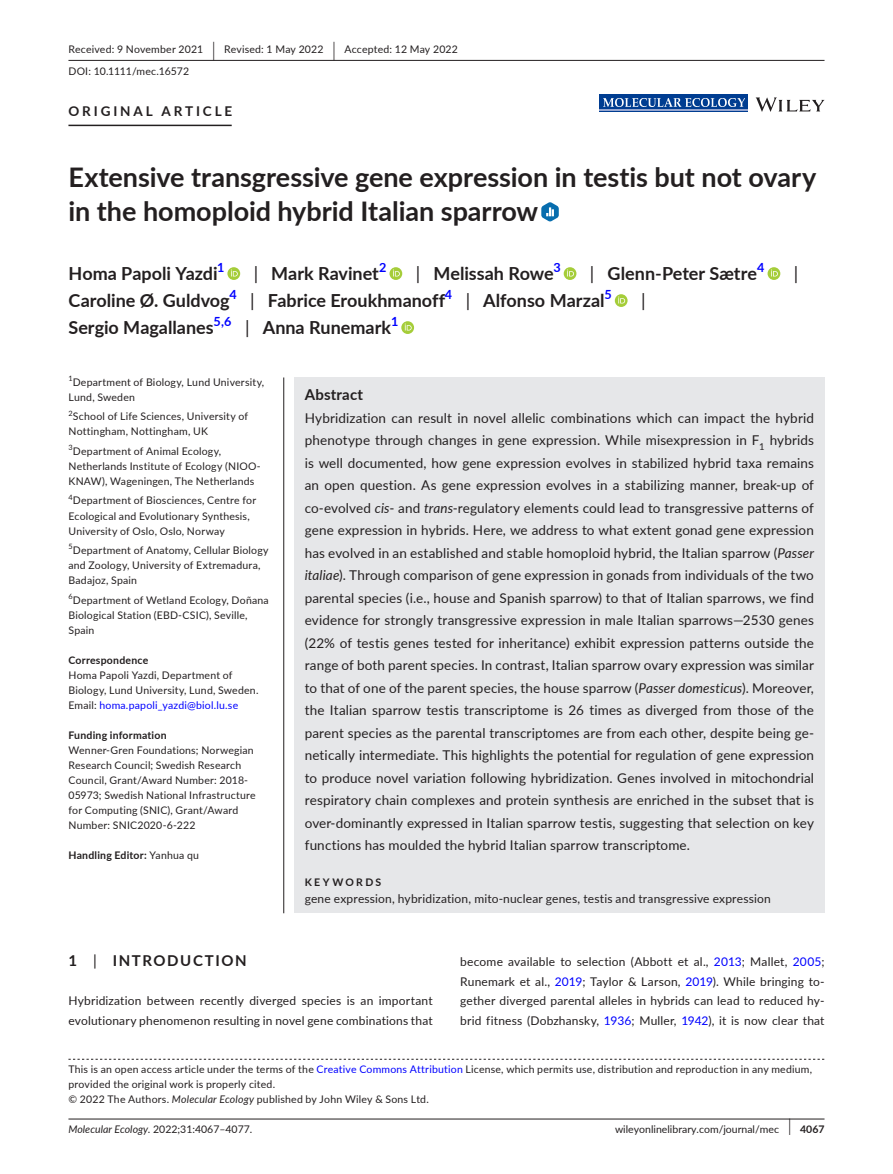
<style>
.page{position:relative;width:893px;height:1174px;background:#fff}
.page>*{position:absolute;margin:0;border:0;box-sizing:border-box;transform-origin:0 0}
.t1{font:700 27px/34.5px "Lato";letter-spacing:-.005em;color:#231f20}
.t2{font:700 18px "Lato";color:#231f20}
.t3{font:18px "Lato";color:#231f20}
.t4{font:700 15px "Lato";letter-spacing:.1em;color:#231f20}
.t5{font:700 15px "Lato";letter-spacing:.015em;color:#231f20}
.t6{font:13.5px/22.5px "Lato";letter-spacing:.01em;color:#231f20;text-align:justify}
.t7{font:700 13.5px "Lato";letter-spacing:.215em;color:#231f20}
.t8{font:700 12.6px "Lato";color:#00f}
.t9{font:12px/19.5px "Lato";letter-spacing:.015em;color:#231f20}
.t10{font:10.5px/15px "Lato";letter-spacing:.02em;color:#231f20}
.t11{font:10.5px "Lato";color:#231f20}
.t12{font:700 10.5px "Lato";letter-spacing:.02em;color:#231f20}
.t13{font:700 10.5px "Lato";letter-spacing:.22em;color:#231f20}
.t14{font:7.35px "Lato";color:#231f20}
.s1{font-size:19.65px}
.s2{font-weight:400}
.s3{color:#00f}
.s4{font-style:italic}
.s5{font-size:17.4px}
.s6{font-weight:700}
</style>
<div class="page">
<hr style="left:68px;top:1118px;width:756px;height:1px;background:#231f20">
<svg style="left:756px;top:97px;width:68px;height:15px"></svg>
<div style="left:599px;top:95px;width:149px;height:17px;background:#003d91"></div>
<img style="left:603px;top:98px;width:141px;height:9px">
<hr style="left:599px;top:109px;width:149px;height:2px;background:#96a6d0">
<hr style="left:68px;top:60px;width:756px;height:1px;background:#231f20">
<hr style="left:68px;top:125px;width:164px;height:1px;background:#231f20">
<svg style="left:541px;top:202px;width:18px;height:19px"></svg>
<svg style="left:227px;top:267px;width:13px;height:13px"></svg>
<svg style="left:231px;top:269px;width:7px;height:7px"></svg>
<svg style="left:389px;top:267px;width:13px;height:13px"></svg>
<svg style="left:393px;top:269px;width:7px;height:7px"></svg>
<svg style="left:564px;top:267px;width:12px;height:13px"></svg>
<svg style="left:567px;top:269px;width:7px;height:7px"></svg>
<svg style="left:768px;top:267px;width:12px;height:13px"></svg>
<svg style="left:771px;top:269px;width:7px;height:7px"></svg>
<svg style="left:615px;top:294px;width:13px;height:13px"></svg>
<svg style="left:618px;top:296px;width:7px;height:7px"></svg>
<svg style="left:401px;top:321px;width:13px;height:13px"></svg>
<svg style="left:405px;top:323px;width:7px;height:7px"></svg>
<div style="left:294px;top:377px;width:530px;height:536px;background:#e6e7e9"></div>
<hr style="left:283px;top:377px;width:1px;height:536px;background:#231f20">
<svg style="left:68px;top:1058px;width:756px;height:1px"></svg>
<p class="t10" style="left:68px;top:38px;width:391px;line-height:21.8px">Received: 9 November 2021 <span class="s1">|</span> Revised: 1 May 2022 <span class="s1">|</span> Accepted: 12 May 2022<br>DOI: 10.1111/mec.16572</p>
<p class="t7" style="left:68px;top:101px;width:165px">ORIGINAL ARTICLE</p>
<h1 class="t1" style="left:68px;top:159px;width:749px">Extensive transgressive gene expression in testis but not ovary in the homoploid hybrid Italian sparrow</h1>
<h2 class="t2" style="left:68px;top:260px;width:151px">Homa Papoli Yazdi</h2>
<p class="t8" style="left:217px;top:258px;width:9px">1</p>
<h2 class="t2" style="left:254px;top:260px;width:127px"><span class="s2">|</span> Mark Ravinet</h2>
<p class="t8" style="left:379px;top:258px;width:9px">2</p>
<h2 class="t2" style="left:416px;top:260px;width:139px"><span class="s2">|</span> Melissah Rowe</h2>
<p class="t8" style="left:553px;top:258px;width:9px">3</p>
<h2 class="t2" style="left:590px;top:260px;width:168px"><span class="s2">|</span> Glenn-Peter Sætre</h2>
<p class="t8" style="left:757px;top:258px;width:9px">4</p>
<h2 class="t3" style="left:794px;top:260px;width:6px">|</h2>
<h2 class="t2" style="left:68px;top:287px;width:163px">Caroline Ø. Guldvog</h2>
<p class="t8" style="left:229px;top:285px;width:9px">4</p>
<h2 class="t2" style="left:250px;top:287px;width:197px"><span class="s2">|</span> Fabrice Eroukhmanoff</h2>
<p class="t8" style="left:445px;top:285px;width:9px">4</p>
<h2 class="t2" style="left:466px;top:287px;width:140px"><span class="s2">|</span> Alfonso Marzal</h2>
<p class="t8" style="left:604px;top:285px;width:9px">5</p>
<h2 class="t3" style="left:641px;top:287px;width:6px">|</h2>
<h2 class="t2" style="left:68px;top:314px;width:147px">Sergio Magallanes</h2>
<p class="t8" style="left:214px;top:312px;width:19px">5,6</p>
<h2 class="t2" style="left:245px;top:314px;width:147px"><span class="s2">|</span> Anna Runemark</h2>
<p class="t8" style="left:391px;top:312px;width:9px">1</p>
<p class="t14" style="left:68px;top:373px;width:6px">1</p>
<p class="t10" style="left:68px;top:374px;width:197px;text-indent:4px">Department of Biology, Lund University,<br>Lund, Sweden</p>
<p class="t10" style="left:68px;top:409px;width:181px"><sup>2</sup>School of Life Sciences, University of<br>Nottingham, Nottingham, UK</p>
<p class="t10" style="left:68px;top:443px;width:194px"><sup>3</sup>Department of Animal Ecology,<br>Netherlands Institute of Ecology (NIOO-<br>KNAW), Wageningen, The Netherlands</p>
<p class="t10" style="left:68px;top:493px;width:189px"><sup>4</sup>Department of Biosciences, Centre for<br>Ecological and Evolutionary Synthesis,<br>University of Oslo, Oslo, Norway</p>
<p class="t10" style="left:68px;top:542px;width:202px"><sup>5</sup>Department of Anatomy, Cellular Biology and Zoology, University of Extremadura,<br>Badajoz, Spain</p>
<p class="t10" style="left:68px;top:592px;width:202px"><sup>6</sup>Department of Wetland Ecology, Doñana<br>Biological Station (EBD-CSIC), Seville,<br>Spain</p>
<p class="t12" style="left:68px;top:652px;width:81px">Correspondence</p>
<p class="t10" style="left:68px;top:667px;width:192px">Homa Papoli Yazdi, Department of<br>Biology, Lund University, Lund, Sweden.<br>Email: <span class="s3">homa.papoli_yazdi@biol.lu.se</span></p>
<p class="t12" style="left:68px;top:727px;width:100px">Funding information</p>
<p class="t10" style="left:68px;top:742px;width:189px">Wenner-Gren Foundations; Norwegian Research Council; Swedish Research Council, Grant/Award Number: 2018- 05973; Swedish National Infrastructure for Computing (SNIC), Grant/Award Number: SNIC2020-6-222</p>
<p class="t12" style="left:68px;top:847px;width:132px">Handling Editor: <span class="s2">Yanhua qu</span></p>
<p class="t5" style="left:305px;top:383px;width:60px">Abstract</p>
<p class="t6" style="left:305px;top:406px;width:511px">Hybridization can result in novel allelic combinations which can impact the hybrid phenotype through changes in gene expression. While misexpression in F<sub>1</sub> hybrids is well documented, how gene expression evolves in stabilized hybrid taxa remains an open question. As gene expression evolves in a stabilizing manner, break-up of co-evolved <span class="s4">cis</span>- and <span class="s4">trans</span>-regulatory elements could lead to transgressive patterns of gene expression in hybrids. Here, we address to what extent gonad gene expression has evolved in an established and stable homoploid hybrid, the Italian sparrow (<span class="s4">Passer italiae</span>). Through comparison of gene expression in gonads from individuals of the two parental species (i.e., house and Spanish sparrow) to that of Italian sparrows, we find evidence for strongly transgressive expression in male Italian sparrows—2530 genes (22% of testis genes tested for inheritance) exhibit expression patterns outside the range of both parent species. In contrast, Italian sparrow ovary expression was similar to that of one of the parent species, the house sparrow (<span class="s4">Passer domesticus</span>). Moreover, the Italian sparrow testis transcriptome is 26 times as diverged from those of the parent species as the parental transcriptomes are from each other, despite being ge&shy;netically intermediate. This highlights the potential for regulation of gene expression to produce novel variation following hybridization. Genes involved in mitochondrial respiratory chain complexes and protein synthesis are enriched in the subset that is over-dominantly expressed in Italian sparrow testis, suggesting that selection on key functions has moulded the hybrid Italian sparrow transcriptome.</p>
<p class="t13" style="left:305px;top:874px;width:78px">KEYWORDS</p>
<p class="t9" style="left:305px;top:888px;width:467px">gene expression, hybridization, mito-nuclear genes, testis and transgressive expression</p>
<p class="t4" style="left:68px;top:950px;width:180px">1 <span class="s2">|</span> INTRODUCTION</p>
<p class="t9" style="left:68px;top:990px;width:366px">Hybridization between recently diverged species is an important evolutionary phenomenon resulting in novel gene combinations that</p>
<p class="t9" style="left:460px;top:951px;width:366px;text-align:justify">become available to selection (Abbott et al., <span class="s3">2013</span>; Mallet, <span class="s3">2005</span>; Runemark et al., <span class="s3">2019</span>; Taylor &amp; Larson, <span class="s3">2019</span>). While bringing to&shy;gether diverged parental alleles in hybrids can lead to reduced hy&shy;brid fitness (Dobzhansky, <span class="s3">1936</span>; Muller, <span class="s3">1942</span>), it is now clear that</p>
<p class="t10" style="left:68px;top:1061px;width:745px">This is an open access article under the terms of the <span class="s3">Creative Commons Attribution</span> License, which permits use, distribution and reproduction in any medium, provided the original work is properly cited.<br>© 2022 The Authors. <span class="s4">Molecular Ecology</span> published by John Wiley &amp; Sons Ltd.</p>
<p class="t11" style="left:68px;top:1121px;width:185px"><span class="s4">Molecular Ecology.</span> 2022;31:4067–4077.</p>
<p class="t11" style="left:615px;top:1121px;width:211px">wileyonlinelibrary.com/journal/mec <span class="s5">|</span> <span class="s6">4067</span></p>
</div>
